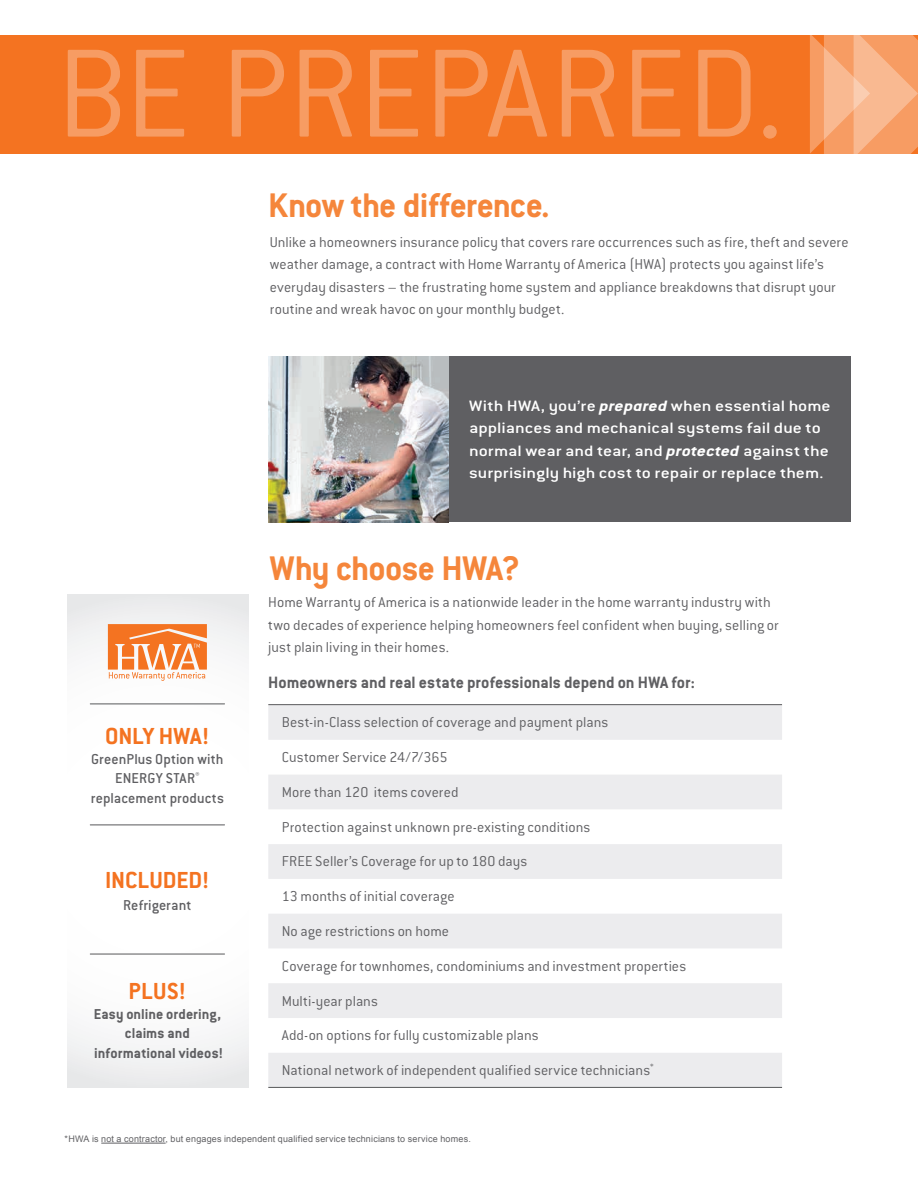
<style>
.page{position:relative;width:918px;height:1188px;background:#fff}
.page>*{position:absolute;margin:0;border:0;box-sizing:border-box;transform-origin:0 0}
.t1{font:700 37.5px "Conduit ITC Std";letter-spacing:-.02em;color:#f5863b}
.t2{font:700 25.5px "Conduit ITC Std";letter-spacing:-.005em;color:#f47321}
.t3{font:700 18px "Conduit ITC Std";letter-spacing:-.005em;color:#5f5f62}
.t4{font:500 16.5px/22.5px "Conduit ITC Std";color:#fff;scale:1.2 1}
.t5{font:300 15.75px/22.5px "Conduit ITC Std";letter-spacing:.005em;color:#5f5f62}
.t6{font:500 15.75px/19.5px "Conduit ITC Std";letter-spacing:.005em;color:#5f5f62;text-align:center}
.t7{font:700 15.75px/19.5px "Conduit ITC Std";letter-spacing:.005em;color:#5f5f62;text-align:center}
.t8{font:9px "Arial";letter-spacing:.02em;color:#616164}
.s1{font-weight:700;font-style:italic}
</style>
<div class="page">
<img style="left:268px;top:356px;width:181px;height:166px">
<div style="left:0;top:35px;width:918px;height:118px;background:#f47321"></div>
<svg style="left:68px;top:594px;width:180px;height:494px"></svg>
<svg style="left:810px;top:35px;width:108px;height:119px;background:#f7a977"></svg>
<svg style="left:108px;top:624px;width:99px;height:57px"></svg>
<div style="left:449px;top:356px;width:401px;height:166px;background:#5f5f62"></div>
<svg style="left:68px;top:50px;width:709px;height:89px"></svg>
<svg style="left:268px;top:705px;width:514px;height:382px;fill:#ececee"></svg>
<hr style="left:90px;top:825px;width:135px;height:1px;background:#57585a">
<hr style="left:90px;top:704px;width:135px;height:1px;background:#57585a">
<hr style="left:268px;top:704px;width:514px;height:1px;background:#57585a">
<hr style="left:268px;top:1087px;width:514px;height:1px;background:#57585a">
<hr style="left:90px;top:954px;width:135px;height:1px;background:#57585a">
<hr style="left:101px;top:1143px;width:65px;height:1px;background:#616164">
<h1 class="t1" style="left:268px;top:183px;width:283px">Know the difference.</h1>
<p class="t5" style="left:270px;top:230px;width:580px">Unlike a homeowners insurance policy that covers rare occurrences such as fire, theft and severe weather damage, a contract with Home Warranty of America (HWA) protects you against life’s everyday disasters – the frustrating home system and appliance breakdowns that disrupt your routine and wreak havoc on your monthly budget.</p>
<p class="t4" style="left:469px;top:394px;width:303px">With HWA, you’re <span class="s1">prepared</span> when essential home appliances and mechanical systems fail due to normal wear and tear, and <span class="s1">protected</span> against the surprisingly high cost to repair or replace them.</p>
<h2 class="t2" style="left:105px;top:721px;width:106px">ONLY HWA!</h2>
<p class="t6" style="left:91px;top:749px;width:135px">GreenPlus Option with<br>ENERGY STAR<sup>® </sup>replacement products</p>
<h2 class="t2" style="left:105px;top:864px;width:106px">INCLUDED!</h2>
<p class="t6" style="left:123px;top:895px;width:70px">Refrigerant</p>
<h2 class="t2" style="left:129px;top:976px;width:59px">PLUS!</h2>
<p class="t7" style="left:94px;top:1003px;width:131px">Easy online ordering, claims and informational videos!</p>
<h1 class="t1" style="left:270px;top:546px;width:252px">Why choose HWA?</h1>
<p class="t5" style="left:268px;top:591px;width:512px">Home Warranty of America is a nationwide leader in the home warranty industry with two decades of experience helping homeowners feel confident when buying, selling or just plain living in their homes.</p>
<p class="t3" style="left:268px;top:672px;width:428px">Homeowners and real estate professionals depend on HWA for:</p>
<p class="t5" style="left:282px;top:711px;width:328px">Best-in-Class selection of coverage and payment plans</p>
<p class="t5" style="left:282px;top:746px;width:167px">Customer Service 24/7/365</p>
<p class="t5" style="left:282px;top:780px;width:178px">More than 120 items covered</p>
<p class="t5" style="left:282px;top:815px;width:310px">Protection against unknown pre-existing conditions</p>
<p class="t5" style="left:282px;top:850px;width:247px">FREE Seller’s Coverage for up to 180 days</p>
<p class="t5" style="left:282px;top:885px;width:174px">13 months of initial coverage</p>
<p class="t5" style="left:282px;top:919px;width:169px">No age restrictions on home</p>
<p class="t5" style="left:282px;top:954px;width:406px">Coverage for townhomes, condominiums and investment properties</p>
<p class="t5" style="left:282px;top:989px;width:98px">Multi-year plans</p>
<p class="t5" style="left:282px;top:1024px;width:259px">Add-on options for fully customizable plans</p>
<p class="t5" style="left:282px;top:1059px;width:373px">National network of independent qualified service technicians<sup>*</sup></p>
<p class="t8" style="left:65px;top:1133px;width:408px">*HWA is not a contractor, but engages independent qualified service technicians to service homes.</p>
</div>
